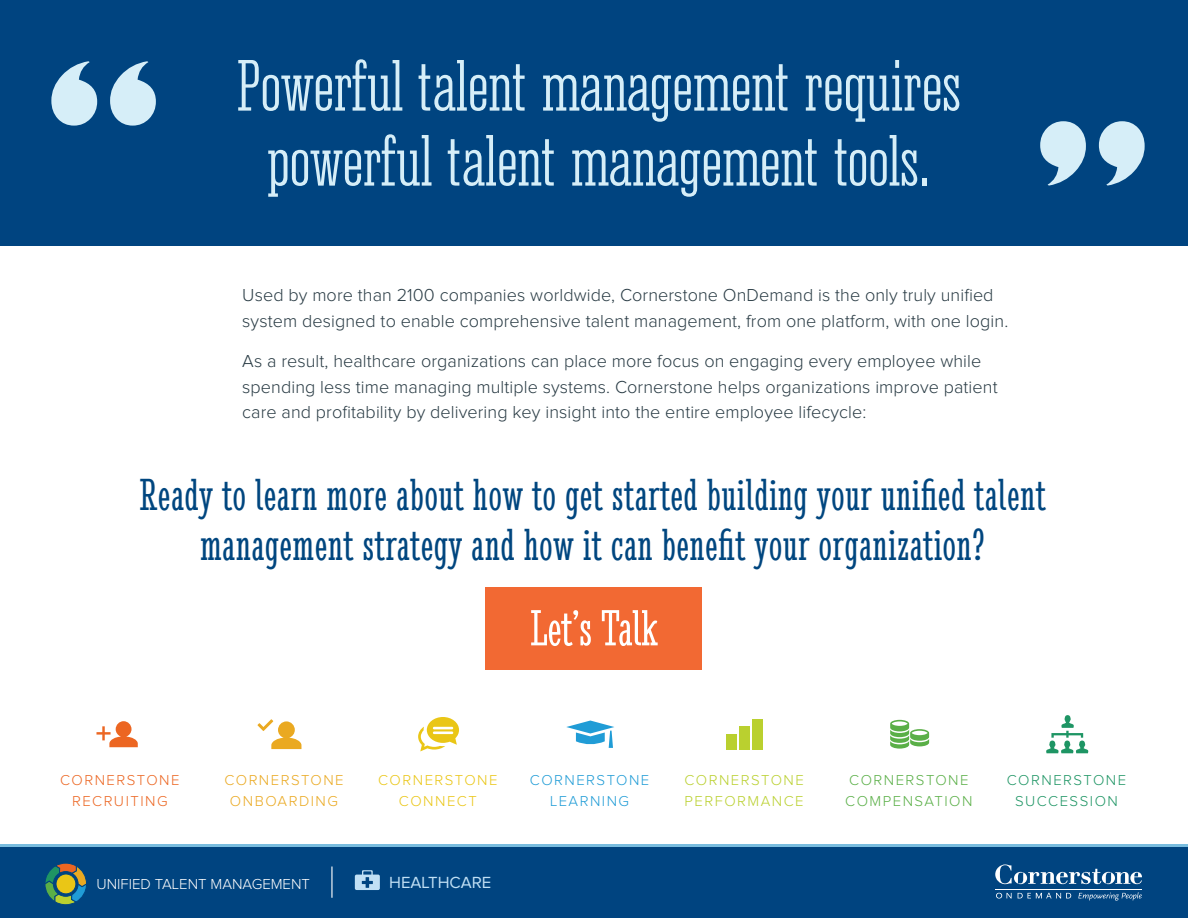
<style>
.page{position:relative;width:1188px;height:918px;background:#fff}
.page>*{position:absolute;margin:0;border:0;box-sizing:border-box;transform-origin:0 0}
.t1{font:67.5px/75px "Corki";letter-spacing:-.005em;color:#d6eef8;text-align:center}
.t2{font:ultra-condensed 52.5px "Stint";color:#fff}
.t3{font:ultra-condensed 46.5px/49.5px "Stint";letter-spacing:.02em;color:#00467f;text-align:center}
.t4{font:300 18px/25.5px "Proxima Nova";letter-spacing:.005em;color:#293b44}
.t5{font:16.65px "Proxima Nova";color:#c1e0f5}
.t6{font:300 15px "Proxima Nova";color:#fff}
.t7{font:300 14.85px/21px "Proxima Nova";letter-spacing:.1em;color:#5aaf47}
.t8{font:300 14.85px/21px "Proxima Nova";letter-spacing:.1em;color:#bad02f}
.t9{font:300 14.85px/21px "Proxima Nova";letter-spacing:.1em;color:#ec6622;text-align:center}
.t10{font:300 14.85px/21px "Proxima Nova";letter-spacing:.1em;color:#eaa921;text-align:center}
.t11{font:300 14.85px/21px "Proxima Nova";letter-spacing:.1em;color:#1e9564;text-align:center}
.t12{font:300 14.85px/21px "Proxima Nova";letter-spacing:.1em;color:#209cd6;text-align:center}
.t13{font:300 14.85px/21px "Proxima Nova";letter-spacing:.1em;color:#eac616;text-align:center}
.s1{font-family:"Gill Sans";font-weight:800;font-size:140.4px}
</style>
<div class="page">
<div style="left:0;top:0;width:1188px;height:245px;background:#004480"></div>
<svg style="left:96px;top:721px;width:42px;height:26px"></svg>
<svg style="left:258px;top:719px;width:43px;height:30px"></svg>
<svg style="left:418px;top:717px;width:41px;height:34px"></svg>
<svg style="left:566px;top:721px;width:48px;height:27px"></svg>
<div style="left:753px;top:719px;width:10px;height:31px;background:#bad02f"></div>
<div style="left:740px;top:726px;width:10px;height:24px;background:#bad02f"></div>
<div style="left:726px;top:734px;width:11px;height:16px;background:#bad02f"></div>
<svg style="left:890px;top:720px;width:39px;height:29px"></svg>
<svg style="left:1046px;top:715px;width:42px;height:38px"></svg>
<div style="left:485px;top:587px;width:217px;height:83px;background:#f26933"></div>
<hr style="left:0;top:845px;width:1188px;height:2px;background:#79bddf">
<div style="left:0;top:847px;width:1188px;height:71px;background:#004480"></div>
<svg style="left:995px;top:864px;width:147px;height:20px"></svg>
<hr style="left:995px;top:889px;width:147px;height:1px;background:#fff">
<svg style="left:996px;top:893px;width:16px;height:6px"></svg>
<svg style="left:1018px;top:893px;width:53px;height:6px"></svg>
<svg style="left:1078px;top:892px;width:64px;height:9px"></svg>
<svg style="left:45px;top:863px;width:42px;height:42px"></svg>
<div style="left:56px;top:874px;width:20px;height:20px;background:#eac616;border-radius:50%"></div>
<div style="left:56px;top:874px;width:20px;height:20px;border:1px solid #004480;border-radius:50%"></div>
<svg style="left:355px;top:870px;width:25px;height:20px"></svg>
<hr style="left:331px;top:867px;width:2px;height:31px;background:#fff">
<h1 class="t1" style="left:45px;top:48px;width:1107px">Powerful talent management requires<br><sup>“</sup> powerful talent management tools. <span class="s1">”</span></h1>
<p class="t4" style="left:242px;top:283px;width:768px">Used by more than 2100 companies worldwide, Cornerstone OnDemand is the only truly unified system designed to enable comprehensive talent management, from one platform, with one login.</p>
<p class="t4" style="left:242px;top:349px;width:757px">As a result, healthcare organizations can place more focus on engaging every employee while spending less time managing multiple systems. Cornerstone helps organizations improve patient care and profitability by delivering key insight into the entire employee lifecycle:</p>
<h3 class="t3" style="left:140px;top:470px;width:907px">Ready to learn more about how to get started building your unified talent management strategy and how it can benefit your organization?</h3>
<h2 class="t2" style="left:531px;top:598px;width:128px">Let’s Talk</h2>
<p class="t9" style="left:60px;top:771px;width:121px">CORNERSTONE<br>RECRUITING</p>
<p class="t10" style="left:224px;top:771px;width:121px">CORNERSTONE<br>ONBOARDING</p>
<p class="t13" style="left:378px;top:771px;width:121px">CORNERSTONE<br>CONNECT</p>
<p class="t12" style="left:530px;top:771px;width:121px">CORNERSTONE<br>LEARNING</p>
<p class="t8" style="left:684px;top:771px;width:121px">CORNERSTONE<br>PERFORMANCE</p>
<p class="t7" style="left:845px;top:771px;width:129px">CORNERSTONE<br>COMPENSATION</p>
<p class="t11" style="left:1007px;top:771px;width:121px">CORNERSTONE<br>SUCCESSION</p>
<p class="t6" style="left:97px;top:877px;width:215px">UNIFIED TALENT MANAGEMENT</p>
<p class="t5" style="left:389px;top:875px;width:104px">HEALTHCARE</p>
</div>
